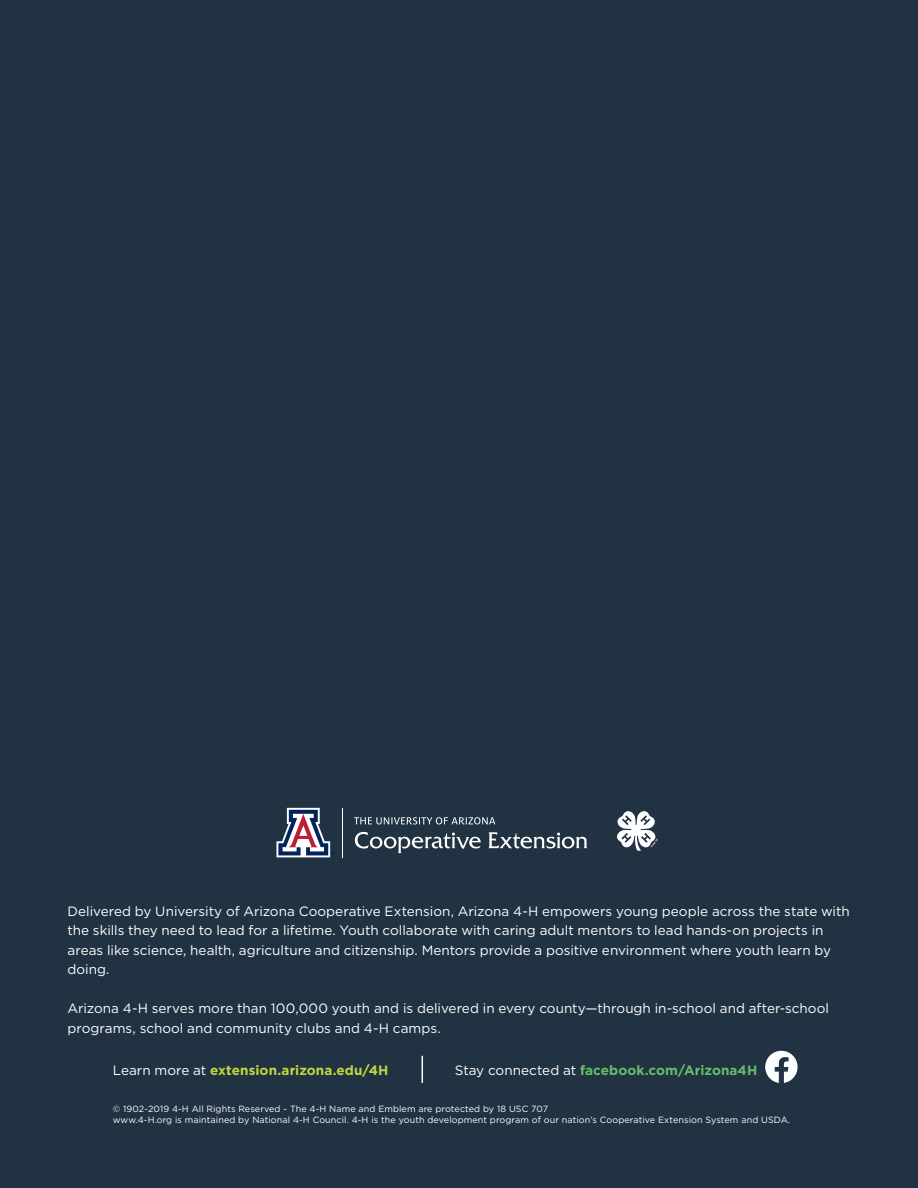
<style>
.page{position:relative;width:918px;height:1188px;background:#213242}
.page>*{position:absolute;margin:0;border:0;box-sizing:border-box;transform-origin:0 0}
.t1{font:13.5px/19.5px "Gotham";color:#fff}
.t2{font:700 13.5px "Gotham";letter-spacing:.005em;color:#65be6b}
.t3{font:700 13.5px "Gotham";letter-spacing:.005em;color:#c2d83f}
.t4{font:9px "Gotham";letter-spacing:.01em;color:#fff}
.s1{font-weight:400;color:#fff}
</style>
<div class="page">
<svg style="left:422px;top:1056px;width:1px;height:27px"></svg>
<svg style="left:617px;top:811px;width:41px;height:40px"></svg>
<svg style="left:276px;top:808px;width:59px;height:49px"></svg>
<hr style="left:342px;top:808px;width:1px;height:49px;background:#fff">
<svg style="left:355px;top:832px;width:232px;height:21px"></svg>
<svg style="left:354px;top:817px;width:141px;height:7px"></svg>
<svg style="left:765px;top:1051px;width:33px;height:32px"></svg>
<p class="t1" style="left:68px;top:901px;width:784px">Delivered by University of Arizona Cooperative Extension, Arizona 4-H empowers young people across the state with the skills they need to lead for a lifetime. Youth collaborate with caring adult mentors to lead hands-on projects in areas like science, health, agriculture and citizenship. Mentors provide a positive environment where youth learn by doing.</p>
<p class="t1" style="left:68px;top:999px;width:763px">Arizona 4-H serves more than 100,000 youth and is delivered in every county—through in-school and after-school programs, school and community clubs and 4-H camps.</p>
<p class="t3" style="left:113px;top:1061px;width:277px"><span class="s1">Learn more at</span> extension.arizona.edu/4H</p>
<p class="t4" style="left:113px;top:1103px;width:437px">© 1902-2019 4-H All Rights Reserved - The 4-H Name and Emblem are protected by 18 USC 707</p>
<p class="t4" style="left:113px;top:1114px;width:679px">www.4-H.org is maintained by National 4-H Council. 4-H is the youth development program of our nation’s Cooperative Extension System and USDA.</p>
<p class="t2" style="left:455px;top:1061px;width:304px"><span class="s1">Stay connected at</span> facebook.com/Arizona4H</p>
</div>
